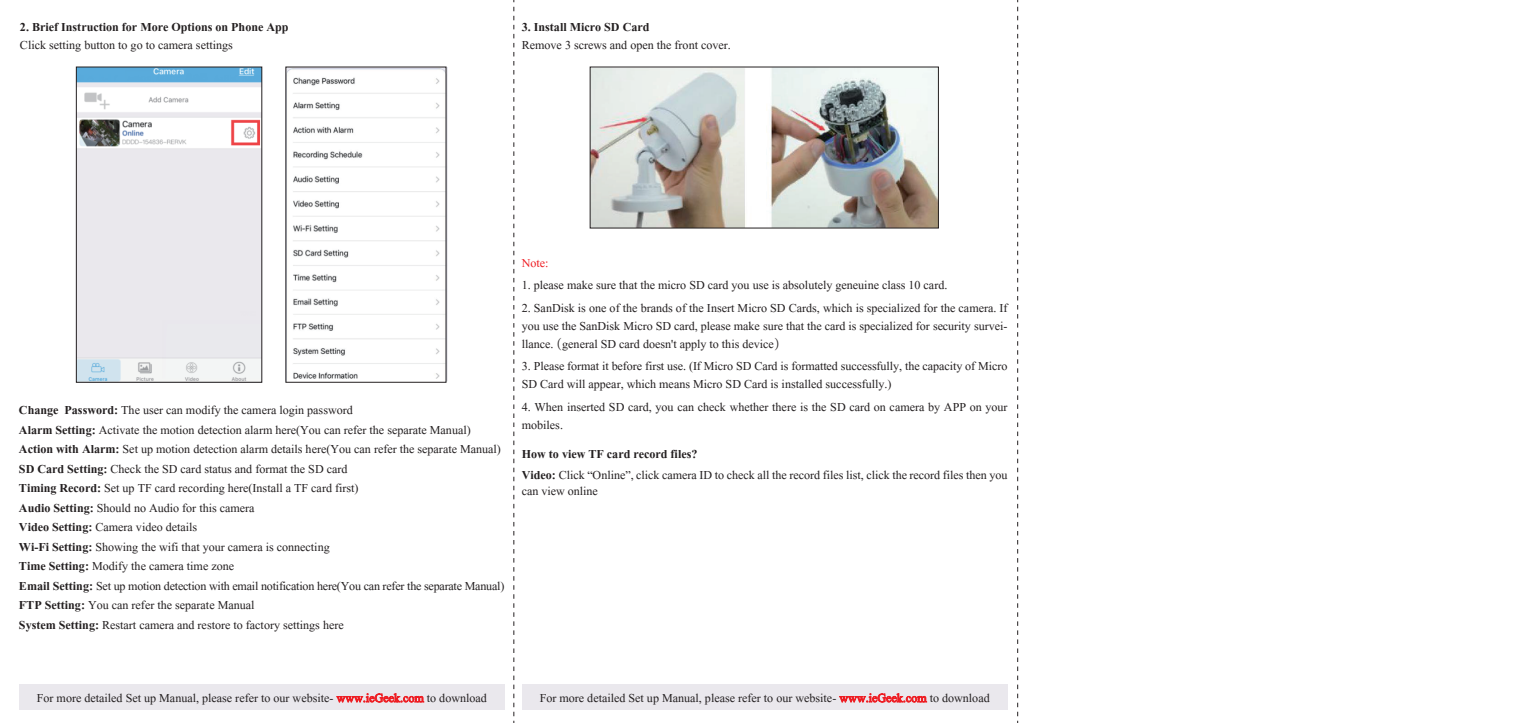
<style>
.page{position:relative;width:1531px;height:723px;background:#fff}
.page>*{position:absolute;margin:0;border:0;box-sizing:border-box;transform-origin:0 0}
.t1{font:15px/19.5px "Aparajita";color:#231f20}
.t2{font:700 15px "Aparajita";color:#231f20}
.t3{font:15px "Aparajita";color:#ee1d23}
.s1{font-weight:700}
.s2{font-family:"Adobe Song Std";font-weight:300}
.s3{color:#ee1d23}
</style>
<div class="page">
<img style="left:288px;top:67px;width:159px;height:314px">
<svg style="left:513px;top:0;width:1px;height:723px"></svg>
<svg style="left:1017px;top:0;width:1px;height:723px"></svg>
<img style="left:78px;top:69px;width:182px;height:311px">
<div style="left:76px;top:67px;width:186px;height:315px;border:1px solid #231f20"></div>
<img style="left:592px;top:69px;width:344px;height:157px">
<div style="left:522px;top:684px;width:486px;height:26px;background:#eae8ed"></div>
<svg style="left:839px;top:693px;width:88px;height:9px"></svg>
<div style="left:19px;top:684px;width:486px;height:26px;background:#eae8ed"></div>
<svg style="left:336px;top:693px;width:88px;height:9px"></svg>
<p class="t2" style="left:20px;top:20px;width:270px">2. Brief Instruction for More Options on Phone App</p>
<p class="t1" style="left:20px;top:36px;width:214px">Click setting button to go to camera settings</p>
<p class="t2" style="left:522px;top:20px;width:129px">3. Install Micro SD Card</p>
<p class="t1" style="left:522px;top:36px;width:211px">Remove 3 screws and open the front cover.</p>
<p class="t1" style="left:19px;top:402px;width:487px"><span class="s1">Change Password:</span> The user can modify the camera login password<br><span class="s1">Alarm Setting:</span> Activate the motion detection alarm here(You can refer the separate Manual)<br><span class="s1">Action with Alarm:</span> Set up motion detection alarm details here(You can refer the separate Manual)<br><span class="s1">SD Card Setting:</span> Check the SD card status and format the SD card<br><span class="s1">Timing Record:</span> Set up TF card recording here(Install a TF card first)<br><span class="s1">Audio Setting:</span> Should no Audio for this camera<br><span class="s1">Video Setting:</span> Camera video details<br><span class="s1">Wi-Fi Setting:</span> Showing the wifi that your camera is connecting<br><span class="s1">Time Setting:</span> Modify the camera time zone<br><span class="s1">Email Setting:</span> Set up motion detection with email notification here(You can refer the separate Manual)<br><span class="s1">FTP Setting:</span> You can refer the separate Manual<br><span class="s1">System Setting:</span> Restart camera and restore to factory settings here</p>
<p class="t3" style="left:522px;top:255px;width:28px">Note:</p>
<p class="t1" style="left:522px;top:277px;width:427px">1. please make sure that the micro SD card you use is absolutely geneuine class 10 card.</p>
<p class="t1" style="left:522px;top:300px;width:487px;line-height:18px;text-align:justify">2. SanDisk is one of the brands of the Insert Micro SD Cards, which is specialized for the camera. If you use the SanDisk Micro SD card, please make sure that the card is specialized for security survei&shy;llance. <span class="s2">(</span>general SD card doesn't apply to this device<span class="s2">)</span></p>
<p class="t1" style="left:522px;top:359px;width:487px;line-height:18px">3. Please format it before first use. (If Micro SD Card is formatted successfully, the capacity of Micro<br>SD Card will appear, which means Micro SD Card is installed successfully.)</p>
<p class="t1" style="left:522px;top:399px;width:487px;line-height:18px">4. When inserted SD card, you can check whether there is the SD card on camera by APP on your mobiles.</p>
<p class="t1" style="left:522px;top:445px;width:487px;line-height:21px"><span class="s1">How to view TF card record files?<br>Video:</span> Click “Online”, click camera ID to check all the record files list, click the record files then you</p>
<p class="t1" style="left:522px;top:483px;width:77px">can view online</p>
<p class="t1" style="left:37px;top:690px;width:451px">For more detailed Set up Manual, please refer to our website- <span class="s3">www.ieGeek.com</span> to download</p>
<p class="t1" style="left:540px;top:690px;width:451px">For more detailed Set up Manual, please refer to our website- <span class="s3">www.ieGeek.com</span> to download</p>
</div>
